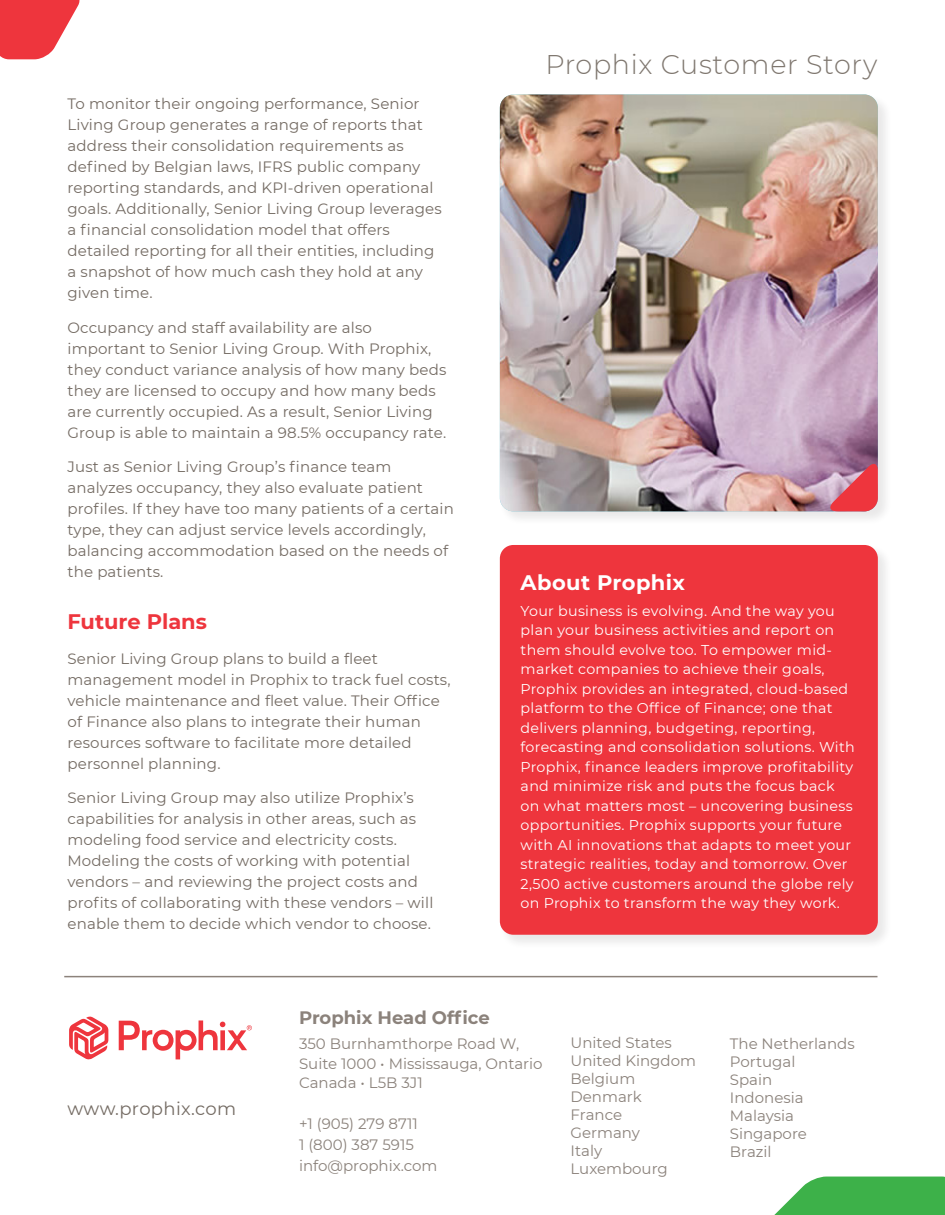
<style>
.page{position:relative;width:945px;height:1215px;background:#fff}
.page>*{position:absolute;margin:0;border:0;box-sizing:border-box;transform-origin:0 0}
.t1{font:300 27px "Montserrat";letter-spacing:.025em;color:#7f776f}
.t2{font:700 21px "Montserrat";letter-spacing:.02em;color:#fff}
.t3{font:700 21px "Montserrat";color:#ee353d}
.t4{font:700 18px "Montserrat";color:#8b827b}
.t5{font:18px "Montserrat";letter-spacing:.02em;color:#746b63}
.t6{font:15px/21px "Montserrat";letter-spacing:.01em;color:#746b63}
.t7{font:15px/18px "Montserrat";color:#8b827b}
.t8{font:14.25px/19.5px "Montserrat";letter-spacing:.02em;color:#fff}
</style>
<div class="page">
<svg style="left:119px;top:1020px;width:133px;height:39px"></svg>
<svg style="left:69px;top:1017px;width:39px;height:42px"></svg>
<div style="left:499px;top:93px;width:393px;height:433px;background:#f4f4f4"></div>
<img style="left:500px;top:94px;width:378px;height:417px">
<svg style="left:828px;top:462px;width:50px;height:49px;background:#d56071"></svg>
<svg style="left:0;top:0;width:80px;height:59px"></svg>
<hr style="left:64px;top:976px;width:813px;height:1px;background:#8c827b">
<div style="left:499px;top:544px;width:393px;height:405px;background:#231f20;opacity:.1"></div>
<div style="left:500px;top:545px;width:378px;height:390px;background:#ee353d;border-radius:14px"></div>
<svg style="left:774px;top:1177px;width:171px;height:38px;background:#53ba5e"></svg>
<p class="t6" style="left:68px;top:93px;width:376px">To monitor their ongoing performance, Senior Living Group generates a range of reports that address their consolidation requirements as defined by Belgian laws, IFRS public company reporting standards, and KPI-driven operational goals. Additionally, Senior Living Group leverages a financial consolidation model that offers detailed reporting for all their entities, including a snapshot of how much cash they hold at any given time.</p>
<p class="t6" style="left:68px;top:316px;width:380px">Occupancy and staff availability are also important to Senior Living Group. With Prophix, they conduct variance analysis of how many beds they are licensed to occupy and how many beds are currently occupied. As a result, Senior Living Group is able to maintain a 98.5% occupancy rate.</p>
<p class="t6" style="left:68px;top:456px;width:388px">Just as Senior Living Group’s finance team analyzes occupancy, they also evaluate patient profiles. If they have too many patients of a certain type, they can adjust service levels accordingly, balancing accommodation based on the needs of the patients.</p>
<p class="t3" style="left:68px;top:607px;width:141px">Future Plans</p>
<p class="t6" style="left:68px;top:647px;width:385px">Senior Living Group plans to build a fleet management model in Prophix to track fuel costs, vehicle maintenance and fleet value. Their Office of Finance also plans to integrate their human resources software to facilitate more detailed personnel planning.</p>
<p class="t6" style="left:68px;top:787px;width:367px">Senior Living Group may also utilize Prophix’s capabilities for analysis in other areas, such as modeling food service and electricity costs.<br>Modeling the costs of working with potential vendors – and reviewing the project costs and profits of collaborating with these vendors – will enable them to decide which vendor to choose.</p>
<p class="t1" style="left:545px;top:46px;width:334px">Prophix Customer Story</p>
<p class="t2" style="left:521px;top:567px;width:166px">About Prophix</p>
<p class="t8" style="left:521px;top:601px;width:336px">Your business is evolving. And the way you plan your business activities and report on them should evolve too. To empower mid&shy;market companies to achieve their goals, Prophix provides an integrated, cloud-based platform to the Office of Finance; one that delivers planning, budgeting, reporting, forecasting and consolidation solutions. With Prophix, finance leaders improve profitability and minimize risk and puts the focus back on what matters most – uncovering business opportunities. Prophix supports your future with AI innovations that adapts to meet your strategic realities, today and tomorrow. Over 2,500 active customers around the globe rely on Prophix to transform the way they work.</p>
<p class="t5" style="left:68px;top:1096px;width:170px">www.prophix.com</p>
<p class="t4" style="left:299px;top:1005px;width:192px">Prophix Head Office</p>
<p class="t7" style="left:299px;top:1034px;width:245px;line-height:19.5px">350 Burnhamthorpe Road W,<br>Suite 1000 • Mississauga, Ontario<br>Canada • L5B 3J1</p>
<p class="t7" style="left:299px;top:1113px;width:140px;line-height:21px">+1 (905) 279 8711<br>1 (800) 387 5915 info@prophix.com</p>
<p class="t7" style="left:571px;top:1033px;width:127px">United States<br>United Kingdom<br>Belgium<br>Denmark<br>France<br>Germany<br>Italy<br>Luxembourg</p>
<p class="t7" style="left:730px;top:1034px;width:126px">The Netherlands<br>Portugal<br>Spain<br>Indonesia<br>Malaysia<br>Singapore<br>Brazil</p>
</div>
